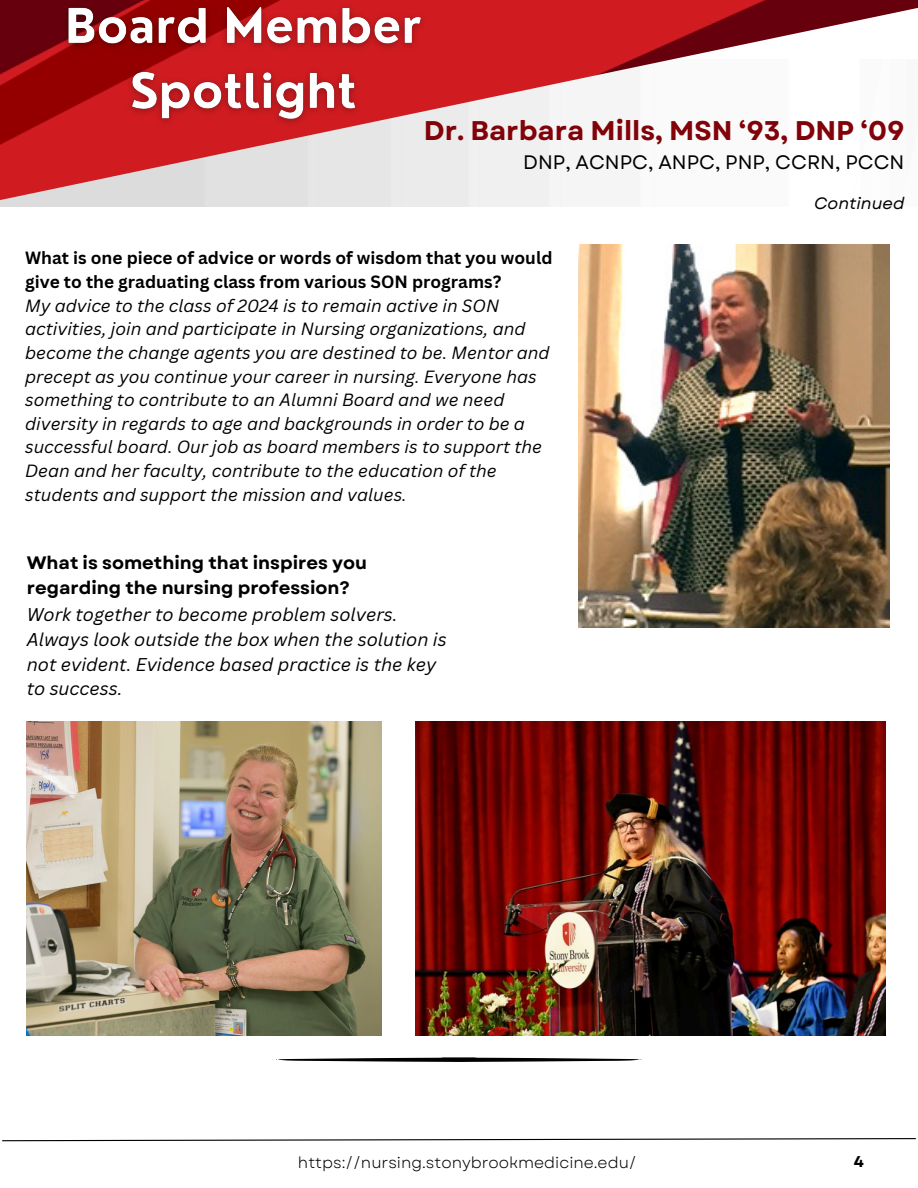
<style>
.page{position:relative;width:918px;height:1188px;background:#fff}
.page>*{position:absolute;margin:0;border:0;box-sizing:border-box;transform-origin:0 0}
.t1{font:700 27px "Garet";color:#810209}
.t2{font:19.5px "Garet";color:#000}
.t3{font:italic 18px/24.8px "Canva Sans";color:#000}
.t4{font:700 18px/24.8px "Garet";color:#000}
.t5{font:italic 17.25px/23.7px "Canva Sans";color:#000}
.t6{font:italic 16.5px "Garet";color:#000}
.t7{font:15.6px "Garet";color:#000}
.t8{font:700 15.6px "Garet";color:#000}
.s1{font-weight:700;font-style:normal}
</style>
<div class="page">
<svg style="left:2px;top:1138px;width:914px;height:4px"></svg>
<img style="left:0;top:0;width:918px;height:207px">
<img style="left:579px;top:245px;width:310px;height:382px">
<img style="left:27px;top:721px;width:354px;height:314px">
<svg style="left:276px;top:1058px;width:366px;height:4px"></svg>
<img style="left:415px;top:721px;width:471px;height:314px">
<img style="left:57px;top:0;width:377px;height:133px">
<p class="t1" style="left:424px;top:111px;width:482px">Dr. Barbara Mills, MSN ‘93, DNP ‘09</p>
<p class="t2" style="left:523px;top:149px;width:383px">DNP, ACNPC, ANPC, PNP, CCRN, PCCN</p>
<p class="t6" style="left:814px;top:192px;width:92px">Continued</p>
<h3 class="t5" style="left:25px;top:246px;width:529px"><span class="s1">What is one piece of advice or words of wisdom that you would give to the graduating class from various SON programs?<br></span>My advice to the class of 2024 is to remain active in SON activities, join and participate in Nursing organizations, and become the change agents you are destined to be. Mentor and precept as you continue your career in nursing. Everyone has something to contribute to an Alumni Board and we need diversity in regards to age and backgrounds in order to be a successful board. Our job as board members is to support the Dean and her faculty, contribute to the education of the</h3>
<h3 class="t5" style="left:25px;top:482px;width:383px">students and support the mission and values.</h3>
<p class="t4" style="left:27px;top:551px;width:342px">What is something that inspires you regarding the nursing profession?</p>
<p class="t3" style="left:27px;top:602px;width:421px">Work together to become problem solvers.<br>Always look outside the box when the solution is not evident. Evidence based practice is the key to success.</p>
<p class="t7" style="left:298px;top:1151px;width:340px">https://nursing.stonybrookmedicine.edu/</p>
<p class="t8" style="left:854px;top:1150px;width:12px">4</p>
</div>
